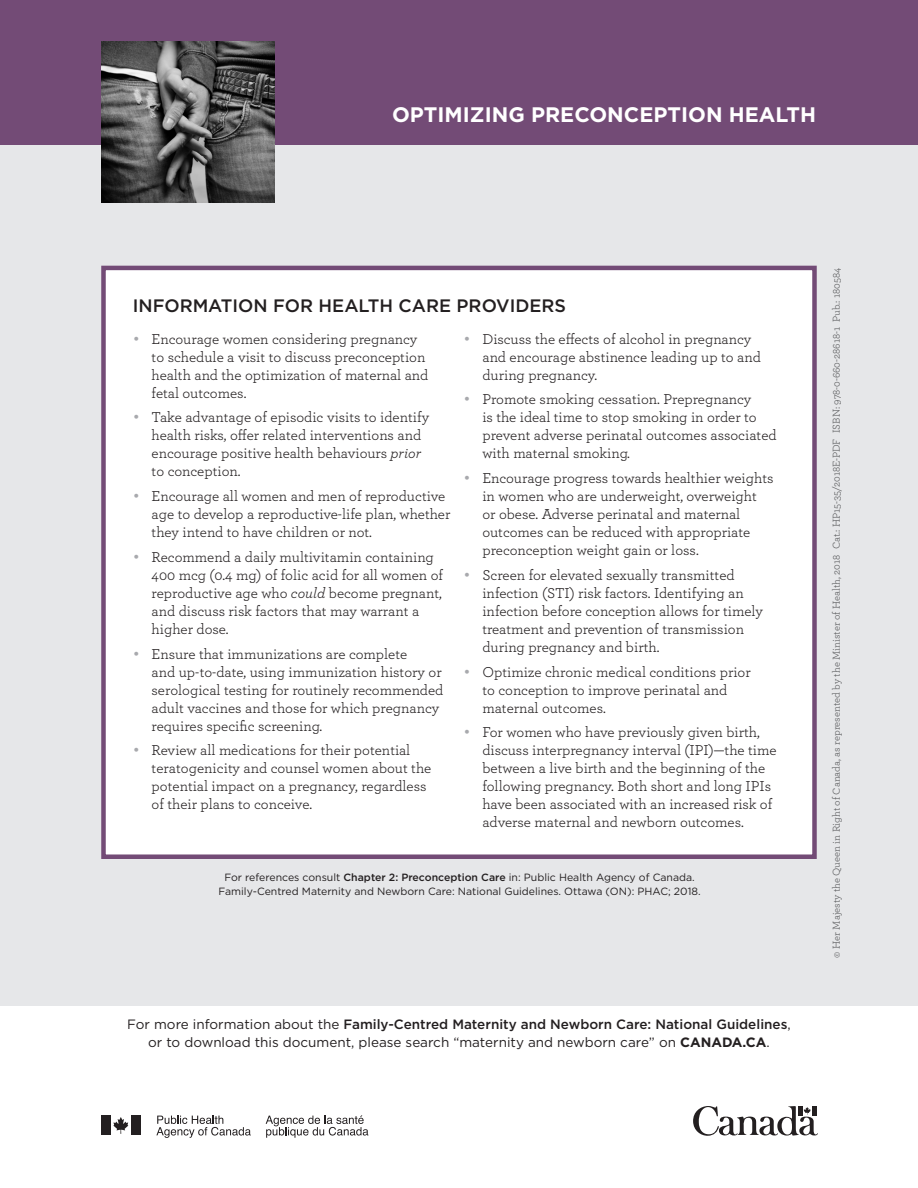
<style>
.page{position:relative;width:918px;height:1188px;background:#fff}
.page>*{position:absolute;margin:0;border:0;box-sizing:border-box;transform-origin:0 0}
.t1{font:700 21px "Gotham";color:#fff}
.t2{font:500 18px "Gotham";color:#231f20}
.t3{font:15px/18px "Archer";color:#231f20}
.t4{font:13.5px/18px "Gotham";color:#231f20;text-align:center}
.t5{font:10.5px/13.5px "Gotham HTF";color:#231f20;text-align:center}
.t6{font:10.5px "Archer";color:#57585a}
.s1{font-family:"Gotham";color:#a8a9ad}
.s2{font-style:italic}
.s3{font-family:"Gotham";font-weight:500}
.s4{font-weight:500}
.s5{font-weight:700}
</style>
<div class="page">
<div style="left:0;top:145px;width:918px;height:1043px;background:#e6e7e9"></div>
<div style="left:104px;top:268px;width:710px;height:589px;background:#fff"></div>
<div style="left:101px;top:266px;width:716px;height:593px;border:4px solid #734b76"></div>
<div style="left:0;top:0;width:918px;height:145px;background:#734b76"></div>
<img style="left:101px;top:41px;width:174px;height:162px">
<div style="left:0;top:1007px;width:918px;height:181px;background:#fff"></div>
<svg style="left:693px;top:1106px;width:125px;height:30px"></svg>
<div style="left:101px;top:1115px;width:10px;height:20px;background:#231f20"></div>
<svg style="left:113px;top:1117px;width:15px;height:17px"></svg>
<div style="left:131px;top:1115px;width:10px;height:20px;background:#231f20"></div>
<svg style="left:156px;top:1116px;width:95px;height:22px"></svg>
<svg style="left:266px;top:1115px;width:102px;height:23px"></svg>
<h1 class="t1" style="left:392px;top:102px;width:425px">OPTIMIZING PRECONCEPTION HEALTH</h1>
<p class="t2" style="left:133px;top:296px;width:435px">INFORMATION FOR HEALTH CARE PROVIDERS</p>
<p class="t3" style="left:152px;top:329px;width:278px;text-indent:-19px"><span class="s1">•</span> Encourage women considering pregnancy to schedule a visit to discuss preconception health and the optimization of maternal and fetal outcomes.</p>
<p class="t3" style="left:152px;top:408px;width:279px;text-indent:-19px"><span class="s1">•</span> Take advantage of episodic visits to identify health risks, offer related interventions and encourage positive health behaviours <span class="s2">prior </span>to conception.</p>
<p class="t3" style="left:152px;top:487px;width:300px;text-indent:-19px"><span class="s1">•</span> Encourage all women and men of reproductive age to develop a reproductive-life plan, whether they intend to have children or not.</p>
<p class="t3" style="left:152px;top:547px;width:293px;text-indent:-19px"><span class="s1">•</span> Recommend a daily multivitamin containing 400 mcg (0.4 mg) of folic acid for all women of reproductive age who <span class="s2">could</span> become pregnant, and discuss risk factors that may warrant a higher dose.</p>
<p class="t3" style="left:152px;top:644px;width:293px;text-indent:-19px"><span class="s1">•</span> Ensure that immunizations are complete<br>and up-to-date, using immunization history or serological testing for routinely recommended adult vaccines and those for which pregnancy requires specific screening.</p>
<p class="t3" style="left:152px;top:741px;width:281px;text-indent:-19px"><span class="s1">•</span> Review all medications for their potential teratogenicity and counsel women about the potential impact on a pregnancy, regardless of their plans to conceive.</p>
<p class="t3" style="left:482px;top:329px;width:280px;text-indent:-19px"><span class="s1">•</span> Discuss the effects of alcohol in pregnancy and encourage abstinence leading up to and during pregnancy.</p>
<p class="t3" style="left:482px;top:390px;width:296px;text-indent:-19px"><span class="s1">•</span> Promote smoking cessation. Prepregnancy<br>is the ideal time to stop smoking in order to prevent adverse perinatal outcomes associated with maternal smoking.</p>
<p class="t3" style="left:482px;top:469px;width:293px;text-indent:-19px"><span class="s1">•</span> Encourage progress towards healthier weights in women who are underweight, overweight or obese. Adverse perinatal and maternal outcomes can be reduced with appropriate preconception weight gain or loss.</p>
<p class="t3" style="left:482px;top:565px;width:282px;text-indent:-19px"><span class="s1">•</span> Screen for elevated sexually transmitted infection (STI) risk factors. Identifying an infection before conception allows for timely treatment and prevention of transmission during pregnancy and birth.</p>
<p class="t3" style="left:482px;top:662px;width:270px;text-indent:-19px"><span class="s1">•</span> Optimize chronic medical conditions prior to conception to improve perinatal and maternal outcomes.</p>
<p class="t3" style="left:482px;top:723px;width:296px;text-indent:-19px"><span class="s1">•</span> For women who have previously given birth, discuss interpregnancy interval (IPI)—the time between a live birth and the beginning of the following pregnancy. Both short and long IPIs have been associated with an increased risk of adverse maternal and newborn outcomes.</p>
<p class="t5" style="left:218px;top:871px;width:484px">For references consult <span class="s3">Chapter 2: Preconception Care</span> in: Public Health Agency of Canada.<br>Family-Centred Maternity and Newborn Care: National Guidelines. Ottawa (ON): PHAC; 2018.</p>
<p class="t4" style="left:127px;top:1015px;width:665px">For more information about the <span class="s4">Family-Centred Maternity and Newborn Care: National Guidelines</span>, or to download this document, please search “maternity and newborn care” on <span class="s5">CANADA.CA</span>.</p>
<p class="t6" style="left:829px;top:958px;width:691px;rotate:-90deg">© Her Majesty the Queen in Right of Canada, as represented by the Minister of Health, 2018 Cat.: HP15-35/2018E-PDF ISBN: 978-0-660-28618-1 Pub.: 180584</p>
</div>
